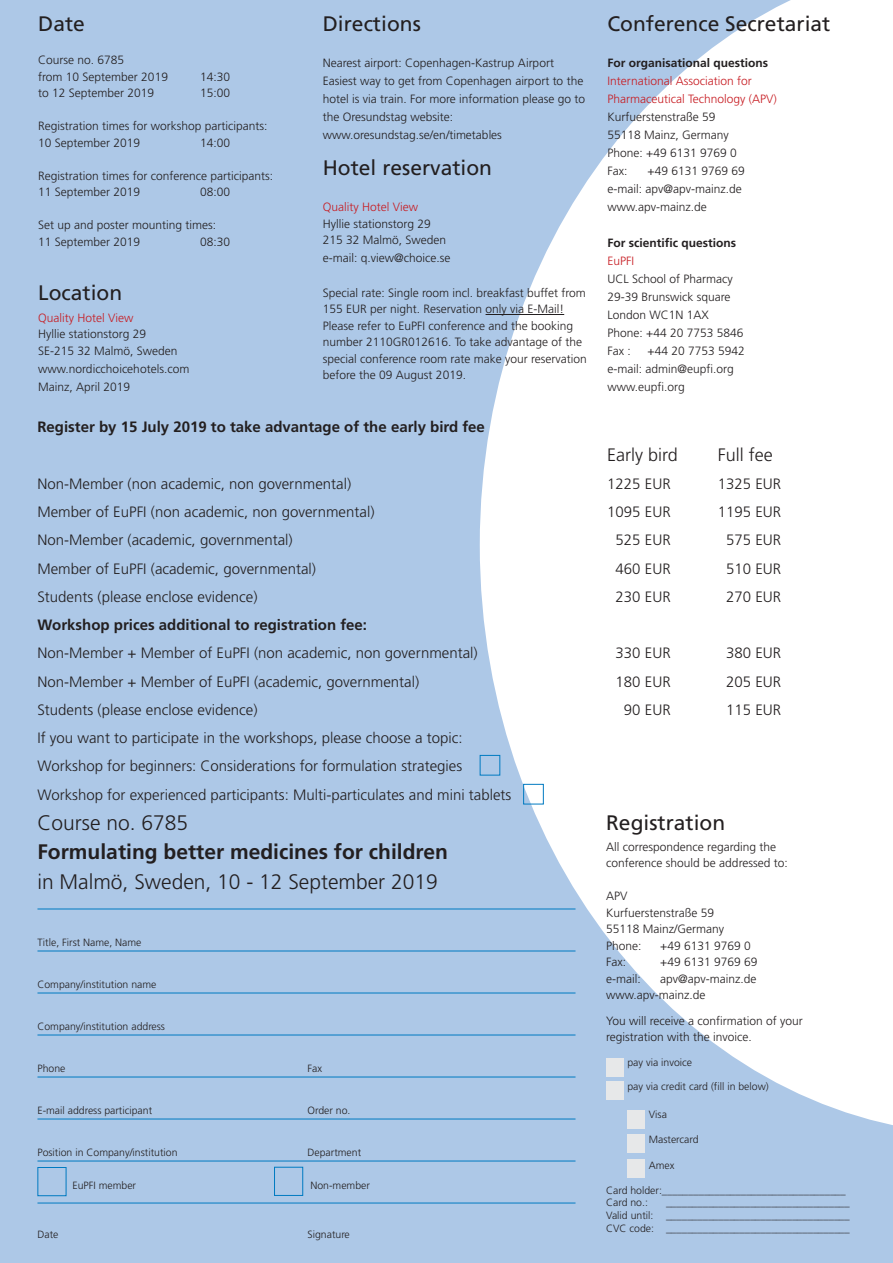
<style>
.page{position:relative;width:893px;height:1263px;background:#adc8e7}
.page>*{position:absolute;margin:0;border:0;box-sizing:border-box;transform-origin:0 0}
.t1{font:21px "Frutiger LT Std";color:#231f20}
.t2{font:300 21px "Frutiger LT Std";color:#231f20}
.t3{font:700 21px "Frutiger LT Std";color:#231f20}
.t4{font:300 18px "Frutiger LT Std";color:#231f20}
.t5{font:300 15px/28.2px "Frutiger LT Std";color:#231f20}
.t6{font:700 15px "Frutiger LT Std";color:#231f20}
.t7{font:300 12px/16.5px "Frutiger LT Std";color:#231f20}
.t8{font:300 12px/18px "Frutiger LT Std";color:#c71c22}
.t9{font:700 12px "Frutiger LT Std";color:#231f20}
.t10{font:300 10.5px/12.6px "Frutiger LT Std";color:#231f20}
</style>
<div class="page">
<svg style="left:480px;top:0;width:413px;height:1135px;fill:#fff"></svg>
<hr style="left:486px;top:314px;width:78px;height:1px;background:#231f20">
<div style="left:274px;top:1167px;width:29px;height:29px;border:1px solid #007ac1"></div>
<div style="left:37px;top:1167px;width:29px;height:29px;border:1px solid #007ac1"></div>
<div style="left:480px;top:755px;width:20px;height:20px;border:1px solid #007ac1"></div>
<hr style="left:37px;top:909px;width:538px;height:1px;background:#007ac1">
<hr style="left:37px;top:951px;width:538px;height:1px;background:#007ac1">
<hr style="left:37px;top:993px;width:538px;height:1px;background:#007ac1">
<hr style="left:37px;top:1035px;width:538px;height:1px;background:#007ac1">
<hr style="left:37px;top:1077px;width:538px;height:1px;background:#007ac1">
<hr style="left:37px;top:1119px;width:538px;height:1px;background:#007ac1">
<hr style="left:37px;top:1161px;width:538px;height:1px;background:#007ac1">
<hr style="left:37px;top:1203px;width:538px;height:1px;background:#007ac1">
<div style="left:606px;top:1058px;width:17px;height:19px;background:#e7e8e9"></div>
<div style="left:606px;top:1081px;width:17px;height:19px;background:#e7e8e9"></div>
<div style="left:627px;top:1110px;width:17px;height:18px;background:#e7e8e9"></div>
<div style="left:627px;top:1135px;width:17px;height:18px;background:#e7e8e9"></div>
<div style="left:627px;top:1160px;width:17px;height:18px;background:#e7e8e9"></div>
<div style="left:523px;top:784px;width:21px;height:20px;border:1px solid #007ac1"></div>
<h1 class="t1" style="left:38px;top:15px;width:48px">Date</h1>
<p class="t7" style="left:38px;top:53px;width:131px">Course no. 6785<br>from 10 September 2019</p>
<p class="t7" style="left:200px;top:69px;width:32px">14:30</p>
<p class="t7" style="left:38px;top:86px;width:118px">to 12 September 2019</p>
<p class="t7" style="left:200px;top:86px;width:32px">15:00</p>
<p class="t7" style="left:38px;top:119px;width:231px">Registration times for workshop participants:<br>10 September 2019</p>
<p class="t7" style="left:200px;top:135px;width:32px">14:00</p>
<p class="t7" style="left:38px;top:168px;width:237px">Registration times for conference participants:<br>11 September 2019</p>
<p class="t7" style="left:200px;top:185px;width:32px">08:00</p>
<p class="t7" style="left:38px;top:218px;width:180px">Set up and poster mounting times:<br>11 September 2019</p>
<p class="t7" style="left:200px;top:234px;width:32px">08:30</p>
<h1 class="t1" style="left:38px;top:284px;width:86px">Location</h1>
<p class="t8" style="left:38px;top:310px;width:97px">Quality Hotel View</p>
<p class="t7" style="left:38px;top:327px;width:141px">Hyllie stationstorg 29<br>SE-215 32 Malmö, Sweden</p>
<p class="t7" style="left:38px;top:361px;width:153px;line-height:18px">www.nordicchoicehotels.com<br>Mainz, April 2019</p>
<h1 class="t1" style="left:323px;top:15px;width:100px">Directions</h1>
<p class="t7" style="left:323px;top:55px;width:264px;line-height:18px">Nearest airport: Copenhagen-Kastrup Airport Easiest way to get from Copenhagen airport to the hotel is via train. For more information please go to the Oresundstag website: www.oresundstag.se/en/timetables</p>
<h1 class="t1" style="left:323px;top:159px;width:171px">Hotel reservation</h1>
<p class="t8" style="left:323px;top:199px;width:97px">Quality Hotel View</p>
<p class="t7" style="left:323px;top:216px;width:125px">Hyllie stationstorg 29<br>215 32 Malmö, Sweden</p>
<p class="t7" style="left:323px;top:251px;width:129px">e-mail: q.view@choice.se</p>
<p class="t7" style="left:323px;top:285px;width:266px">Special rate: Single room incl. breakfast buffet from 155 EUR per night. Reservation only via E-Mail!<br>Please refer to EuPFI conference and the booking number 2110GR012616. To take advantage of the special conference room rate make your reservation before the 09 August 2019.</p>
<p class="t6" style="left:37px;top:421px;width:449px">Register by 15 July 2019 to take advantage of the early bird fee</p>
<h1 class="t1" style="left:607px;top:15px;width:224px">Conference Secretariat</h1>
<p class="t9" style="left:607px;top:58px;width:162px">For organisational questions</p>
<p class="t8" style="left:607px;top:73px;width:171px">International Association for<br>Pharmaceutical Technology (APV)</p>
<p class="t7" style="left:607px;top:109px;width:131px;line-height:18px">Kurfuerstenstraße 59<br>55118 Mainz, Germany<br>Phone: +49 6131 9769 0<br>Fax:</p>
<p class="t7" style="left:607px;top:163px;width:139px;line-height:18px;text-indent:40px">+49 6131 9769 69 e-mail: apv@apv-mainz.de www.apv-mainz.de</p>
<p class="t9" style="left:607px;top:238px;width:130px">For scientific questions</p>
<p class="t8" style="left:607px;top:253px;width:28px">EuPFI</p>
<p class="t7" style="left:607px;top:271px;width:137px;line-height:18px">UCL School of Pharmacy<br>29-39 Brunswick square<br>London WC1N 1AX<br>Phone: +44 20 7753 5846<br>Fax :</p>
<p class="t7" style="left:607px;top:343px;width:139px;line-height:18px;text-indent:40px">+44 20 7753 5942 e-mail: admin@eupfi.org www.eupfi.org</p>
<h2 class="t4" style="left:607px;top:447px;width:72px">Early bird</h2>
<h2 class="t4" style="left:718px;top:447px;width:56px">Full fee</h2>
<p class="t5" style="left:37px;top:471px;width:315px">Non-Member (non academic, non governmental)</p>
<p class="t5" style="left:607px;top:471px;width:65px">1225 EUR</p>
<p class="t5" style="left:718px;top:471px;width:65px">1325 EUR</p>
<p class="t5" style="left:37px;top:499px;width:338px">Member of EuPFI (non academic, non governmental)</p>
<p class="t5" style="left:607px;top:499px;width:65px">1095 EUR</p>
<p class="t5" style="left:718px;top:499px;width:65px">1195 EUR</p>
<p class="t5" style="left:37px;top:527px;width:257px">Non-Member (academic, governmental)</p>
<p class="t5" style="left:616px;top:527px;width:57px">525 EUR</p>
<p class="t5" style="left:726px;top:527px;width:57px">575 EUR</p>
<p class="t5" style="left:37px;top:555px;width:280px">Member of EuPFI (academic, governmental)</p>
<p class="t5" style="left:616px;top:555px;width:57px">460 EUR</p>
<p class="t5" style="left:726px;top:555px;width:57px">510 EUR</p>
<p class="t5" style="left:37px;top:584px;width:222px">Students (please enclose evidence)</p>
<p class="t5" style="left:616px;top:584px;width:57px">230 EUR</p>
<p class="t5" style="left:726px;top:584px;width:57px">270 EUR</p>
<p class="t6" style="left:37px;top:619px;width:331px">Workshop prices additional to registration fee:</p>
<p class="t5" style="left:37px;top:640px;width:442px">Non-Member + Member of EuPFI (non academic, non governmental)</p>
<p class="t5" style="left:616px;top:640px;width:57px">330 EUR</p>
<p class="t5" style="left:726px;top:640px;width:57px">380 EUR</p>
<p class="t5" style="left:37px;top:668px;width:383px">Non-Member + Member of EuPFI (academic, governmental)</p>
<p class="t5" style="left:616px;top:668px;width:57px">180 EUR</p>
<p class="t5" style="left:726px;top:668px;width:57px">205 EUR</p>
<p class="t5" style="left:37px;top:697px;width:222px">Students (please enclose evidence)</p>
<p class="t5" style="left:624px;top:697px;width:48px">90 EUR</p>
<p class="t5" style="left:726px;top:697px;width:57px">115 EUR</p>
<p class="t5" style="left:37px;top:725px;width:475px">If you want to participate in the workshops, please choose a topic:<br>Workshop for beginners: Considerations for formulation strategies<br>Workshop for experienced participants: Multi-particulates and mini tablets</p>
<h1 class="t2" style="left:37px;top:814px;width:152px">Course no. 6785</h1>
<h1 class="t3" style="left:37px;top:843px;width:412px">Formulating better medicines for children</h1>
<h1 class="t2" style="left:37px;top:873px;width:402px">in Malmö, Sweden, 10 - 12 September 2019</h1>
<h1 class="t1" style="left:606px;top:814px;width:121px">Registration</h1>
<p class="t7" style="left:606px;top:839px;width:183px">All correspondence regarding the conference should be addressed to:</p>
<p class="t7" style="left:606px;top:888px;width:120px">APV<br>Kurfuerstenstraße 59<br>55118 Mainz/Germany<br>Phone:</p>
<p class="t10" style="left:37px;top:936px;width:106px">Title, First Name, Name</p>
<p class="t10" style="left:37px;top:978px;width:121px">Company/institution name</p>
<p class="t10" style="left:37px;top:1020px;width:129px">Company/institution address</p>
<p class="t10" style="left:37px;top:1062px;width:30px">Phone</p>
<p class="t10" style="left:307px;top:1062px;width:16px">Fax</p>
<p class="t10" style="left:37px;top:1104px;width:116px">E-mail address participant</p>
<p class="t10" style="left:307px;top:1104px;width:44px">Order no.</p>
<p class="t10" style="left:37px;top:1146px;width:142px">Position in Company/institution</p>
<p class="t10" style="left:307px;top:1146px;width:55px">Department</p>
<p class="t10" style="left:73px;top:1179px;width:65px">EuPFI member</p>
<p class="t10" style="left:310px;top:1179px;width:61px">Non-member</p>
<p class="t7" style="left:660px;top:938px;width:92px">+49 6131 9769 0</p>
<p class="t7" style="left:606px;top:954px;width:21px">Fax:</p>
<p class="t7" style="left:660px;top:954px;width:99px">+49 6131 9769 69</p>
<p class="t7" style="left:606px;top:971px;width:36px">e-mail:</p>
<p class="t7" style="left:606px;top:971px;width:152px;text-indent:54px">apv@apv-mainz.de www.apv-mainz.de</p>
<p class="t7" style="left:606px;top:1013px;width:198px">You will receive a confirmation of your registration with the invoice.</p>
<p class="t10" style="left:627px;top:1057px;width:66px">pay via invoice</p>
<p class="t10" style="left:627px;top:1081px;width:143px">pay via credit card (fill in below)</p>
<p class="t10" style="left:649px;top:1109px;width:20px">Visa</p>
<p class="t10" style="left:649px;top:1134px;width:51px">Mastercard</p>
<p class="t10" style="left:649px;top:1159px;width:27px">Amex</p>
<p class="t10" style="left:606px;top:1184px;width:241px">Card holder:___________________________________<br>Card no.:</p>
<p class="t10" style="left:606px;top:1197px;width:245px;text-align:justify;text-indent:60px">___________________________________ Valid until: ___________________________________ CVC code: ___________________________________</p>
<p class="t10" style="left:37px;top:1229px;width:22px">Date</p>
<p class="t10" style="left:307px;top:1229px;width:44px">Signature</p>
</div>
